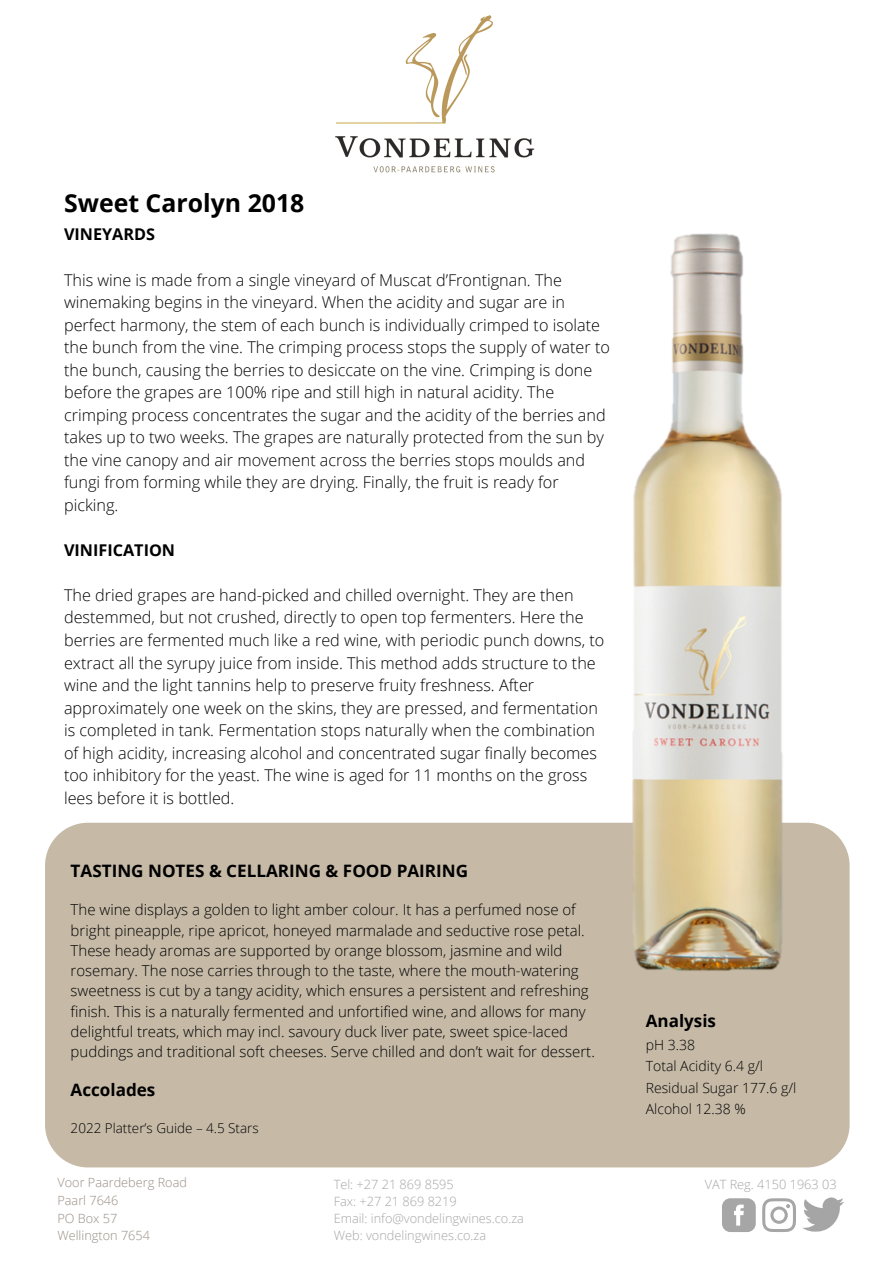
<style>
.page{position:relative;width:894px;height:1264px;background:#fff}
.page>*{position:absolute;margin:0;border:0;box-sizing:border-box;transform-origin:0 0}
.t1{font:700 24.9px "Open Sans";color:#000}
.t2{font:700 17.1px "Open Sans";color:#000}
.t3{font:700 16.95px "Open Sans";color:#000}
.t4{font:300 16.2px/22.5px "Open Sans";color:#000}
.t5{font:700 16.2px "Open Sans";color:#000}
.t6{font:300 15px/20.2px "Open Sans";color:#000}
.t7{font:300 13.95px "Open Sans";color:#000}
.t8{font:300 13.5px "Open Sans";color:#000}
.t9{font:300 12.75px "Open Sans";color:#a6a6a6}
.t10{font:300 12.75px "Open Sans";color:#988d82}
</style>
<div class="page">
<div style="left:45px;top:822px;width:804px;height:345px;background:#c6baa7;border-radius:43px"></div>
<img style="left:335px;top:15px;width:200px;height:158px">
<svg style="left:722px;top:1198px;width:33px;height:33px"></svg>
<svg style="left:762px;top:1198px;width:30px;height:33px"></svg>
<img style="left:792px;top:1197px;width:52px;height:35px">
<img style="left:603px;top:233px;width:202px;height:738px">
<p class="t1" style="left:64px;top:185px;width:242px">Sweet Carolyn 2018</p>
<p class="t5" style="left:64px;top:223px;width:93px">VINEYARDS</p>
<p class="t4" style="left:64px;top:268px;width:547px">This wine is made from a single vineyard of Muscat d’Frontignan. The winemaking begins in the vineyard. When the acidity and sugar are in perfect harmony, the stem of each bunch is individually crimped to isolate the bunch from the vine. The crimping process stops the supply of water to the bunch, causing the berries to desiccate on the vine. Crimping is done before the grapes are 100% ripe and still high in natural acidity. The crimping process concentrates the sugar and the acidity of the berries and takes up to two weeks. The grapes are naturally protected from the sun by the vine canopy and air movement across the berries stops moulds and fungi from forming while they are drying. Finally, the fruit is ready for picking.</p>
<p class="t5" style="left:64px;top:538px;width:113px">VINIFICATION</p>
<p class="t4" style="left:64px;top:583px;width:541px">The dried grapes are hand-picked and chilled overnight. They are then destemmed, but not crushed, directly to open top fermenters. Here the berries are fermented much like a red wine, with periodic punch downs, to extract all the syrupy juice from inside. This method adds structure to the wine and the light tannins help to preserve fruity freshness. After approximately one week on the skins, they are pressed, and fermentation is completed in tank. Fermentation stops naturally when the combination of high acidity, increasing alcohol and concentrated sugar finally becomes too inhibitory for the yeast. The wine is aged for 11 months on the gross lees before it is bottled.</p>
<p class="t2" style="left:71px;top:858px;width:399px">TASTING NOTES &amp; CELLARING &amp; FOOD PAIRING</p>
<p class="t6" style="left:71px;top:899px;width:525px">The wine displays a golden to light amber colour. It has a perfumed nose of bright pineapple, ripe apricot, honeyed marmalade and seductive rose petal.<br>These heady aromas are supported by orange blossom, jasmine and wild rosemary. The nose carries through to the taste, where the mouth-watering sweetness is cut by a tangy acidity, which ensures a persistent and refreshing finish. This is a naturally fermented and unfortified wine, and allows for many delightful treats, which may incl. savoury duck liver pate, sweet spice-laced puddings and traditional soft cheeses. Serve chilled and don’t wait for dessert.</p>
<p class="t2" style="left:71px;top:1078px;width:86px">Accolades</p>
<p class="t8" style="left:71px;top:1118px;width:190px">2022 Platter’s Guide – 4.5 Stars</p>
<p class="t10" style="left:57px;top:1173px;width:131px">Voor Paardeberg Road</p>
<p class="t10" style="left:57px;top:1191px;width:62px">Paarl 7646</p>
<p class="t10" style="left:57px;top:1208px;width:61px">PO Box 57</p>
<p class="t10" style="left:57px;top:1226px;width:94px">Wellington 7654</p>
<p class="t9" style="left:333px;top:1174px;width:122px">Tel: +27 21 869 8595</p>
<p class="t9" style="left:333px;top:1191px;width:125px">Fax: +27 21 869 8219</p>
<p class="t9" style="left:333px;top:1208px;width:192px">Email: info@vondelingwines.co.za</p>
<p class="t9" style="left:333px;top:1225px;width:154px">Web: vondelingwines.co.za</p>
<p class="t3" style="left:645px;top:1009px;width:72px">Analysis</p>
<p class="t7" style="left:645px;top:1035px;width:51px">pH 3.38</p>
<p class="t7" style="left:645px;top:1056px;width:119px">Total Acidity 6.4 g/l</p>
<p class="t7" style="left:645px;top:1077px;width:152px">Residual Sugar 177.6 g/l</p>
<p class="t7" style="left:645px;top:1099px;width:101px">Alcohol 12.38 %</p>
<p class="t9" style="left:704px;top:1174px;width:133px">VAT Reg. 4150 1963 03</p>
</div>
